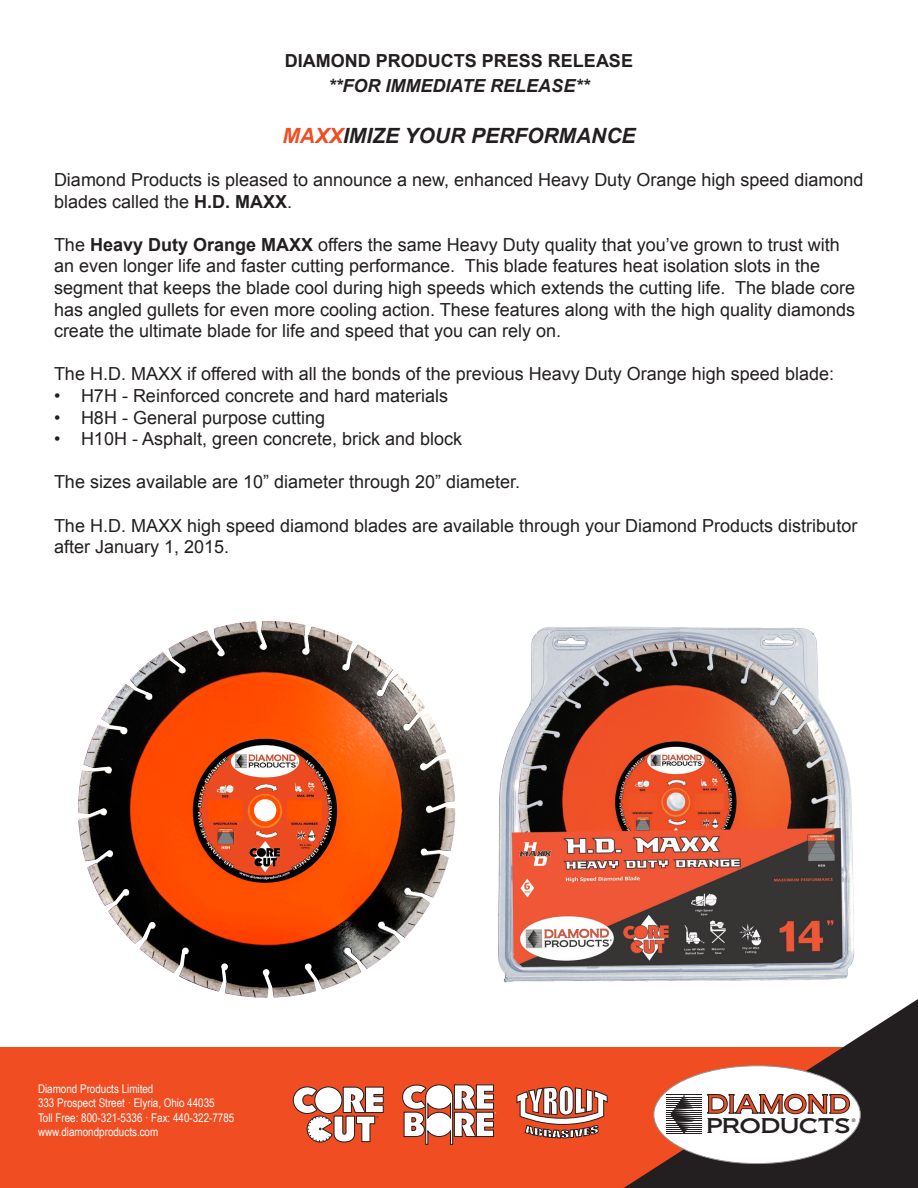
<style>
.page{position:relative;width:918px;height:1188px;background:#fff}
.page>*{position:absolute;margin:0;border:0;box-sizing:border-box;transform-origin:0 0}
.t1{font:25.2px "Biondi";color:#f04d22;scale:.94 1}
.t2{font:italic 700 21px "Arial";color:#231f20}
.t3{font:19.8px "Biondi";color:#231f20;scale:1.07 1}
.t4{font:18px/21.6px "Arial";color:#231f20}
.t5{font:700 18px "Arial";color:#231f20}
.t6{font:italic 700 18px "Arial";color:#231f20}
.t7{font:12px/14.4px "Arial Narrow";color:#fff}
.t8{font:4.65px "Biondi";color:#231f20}
.t9{font:4.2px "Myriad Pro";color:#fff}
.s1{color:#f04d22}
.s2{font-weight:700}
</style>
<div class="page">
<div style="left:0;top:1047px;width:918px;height:141px;background:#f04d22"></div>
<svg style="left:402px;top:1084px;width:92px;height:61px"></svg>
<svg style="left:624px;top:999px;width:294px;height:189px"></svg>
<div style="left:654px;top:1066px;width:206px;height:98px;background:#fff;border-radius:50%"></div>
<hr style="left:667px;top:1095px;width:35px;height:1px;background:#231f20">
<hr style="left:667px;top:1097px;width:35px;height:1px;background:#231f20">
<hr style="left:667px;top:1134px;width:35px;height:1px;background:#231f20">
<hr style="left:667px;top:1099px;width:35px;height:1px;background:#231f20">
<hr style="left:667px;top:1101px;width:35px;height:1px;background:#231f20">
<hr style="left:667px;top:1103px;width:35px;height:1px;background:#231f20">
<hr style="left:667px;top:1105px;width:35px;height:1px;background:#231f20">
<hr style="left:667px;top:1108px;width:35px;height:1px;background:#231f20">
<hr style="left:667px;top:1110px;width:35px;height:1px;background:#231f20">
<hr style="left:667px;top:1112px;width:35px;height:1px;background:#231f20">
<hr style="left:667px;top:1114px;width:35px;height:1px;background:#231f20">
<hr style="left:667px;top:1116px;width:35px;height:1px;background:#231f20">
<hr style="left:667px;top:1119px;width:35px;height:1px;background:#231f20">
<hr style="left:667px;top:1121px;width:35px;height:1px;background:#231f20">
<hr style="left:667px;top:1123px;width:35px;height:1px;background:#231f20">
<hr style="left:667px;top:1125px;width:35px;height:1px;background:#231f20">
<hr style="left:667px;top:1127px;width:35px;height:1px;background:#231f20">
<hr style="left:667px;top:1129px;width:35px;height:1px;background:#231f20">
<hr style="left:667px;top:1132px;width:35px;height:1px;background:#231f20">
<svg style="left:670px;top:1095px;width:28px;height:39px"></svg>
<svg style="left:707px;top:1094px;width:143px;height:20px"></svg>
<svg style="left:517px;top:1086px;width:91px;height:52px"></svg>
<img style="left:78px;top:621px;width:378px;height:377px">
<img style="left:498px;top:626px;width:357px;height:357px">
<svg style="left:293px;top:1086px;width:91px;height:56px"></svg>
<p class="t5" style="left:285px;top:49px;width:350px">DIAMOND PRODUCTS PRESS RELEASE</p>
<p class="t6" style="left:329px;top:74px;width:262px">**FOR IMMEDIATE RELEASE**</p>
<p class="t2" style="left:282px;top:121px;width:355px"><span class="s1">MAXX</span>IMIZE YOUR PERFORMANCE</p>
<p class="t4" style="left:54px;top:169px;width:811px">Diamond Products is pleased to announce a new, enhanced Heavy Duty Orange high speed diamond blades called the <span class="s2">H.D. MAXX</span>.</p>
<p class="t4" style="left:54px;top:234px;width:803px">The <span class="s2">Heavy Duty Orange MAXX</span> offers the same Heavy Duty quality that you’ve grown to trust with an even longer life and faster cutting performance. This blade features heat isolation slots in the segment that keeps the blade cool during high speeds which extends the cutting life. The blade core has angled gullets for even more cooling action. These features along with the high quality diamonds create the ultimate blade for life and speed that you can rely on.</p>
<p class="t4" style="left:54px;top:363px;width:782px">The H.D. MAXX if offered with all the bonds of the previous Heavy Duty Orange high speed blade:</p>
<p class="t4" style="left:54px;top:385px;width:396px">• H7H - Reinforced concrete and hard materials</p>
<p class="t4" style="left:54px;top:407px;width:273px">• H8H - General purpose cutting</p>
<p class="t4" style="left:54px;top:428px;width:410px">• H10H - Asphalt, green concrete, brick and block</p>
<p class="t4" style="left:54px;top:471px;width:468px">The sizes available are 10” diameter through 20” diameter.</p>
<p class="t4" style="left:54px;top:515px;width:805px">The H.D. MAXX high speed diamond blades are available through your Diamond Products distributor after January 1, 2015.</p>
<p class="t7" style="left:38px;top:1081px;width:117px">Diamond Products Limited</p>
<p class="t7" style="left:38px;top:1096px;width:178px">333 Prospect Street · Elyria, Ohio 44035</p>
<p class="t7" style="left:38px;top:1110px;width:198px">Toll Free: 800-321-5336 · Fax: 440-322-7785 www.diamondproducts.com</p>
<p class="t9" style="left:494px;top:1111px;width:3px">®</p>
<p class="t1" style="left:707px;top:1089px;width:155px">DIAMOND</p>
<p class="t3" style="left:706px;top:1114px;width:136px">PRODUCTS</p>
<p class="t8" style="left:852px;top:1117px;width:5px">®</p>
</div>
